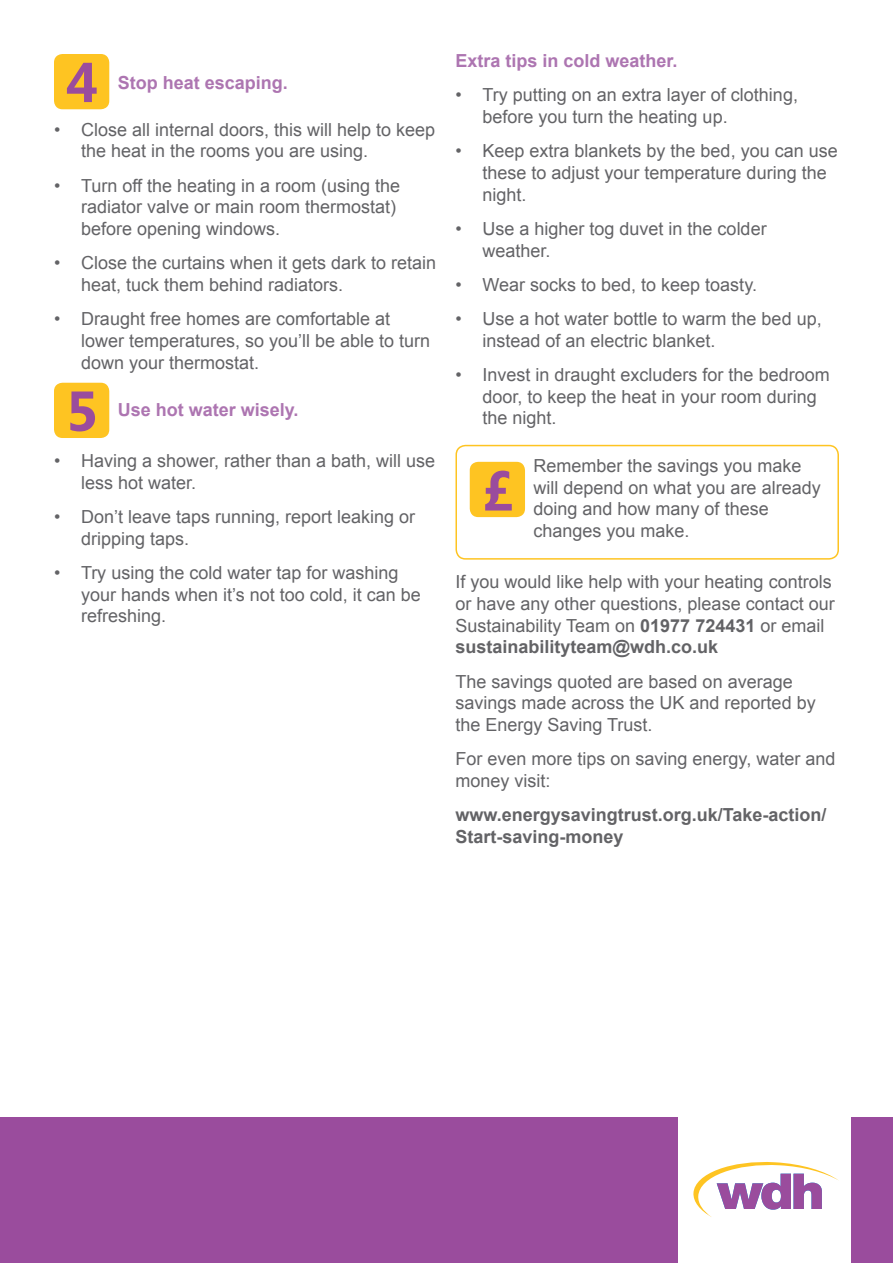
<style>
.page{position:relative;width:893px;height:1263px;background:#fff}
.page>*{position:absolute;margin:0;border:0;box-sizing:border-box;transform-origin:0 0}
.t1{font:700 56.1px "Lao UI";color:#9a4c9d}
.main{font:18px/21.6px "Arial";color:#636366}
.main-2{font:700 18px/21.6px "Arial";color:#636366}
.Sub_title{font:700 18px "Arial";color:#ad75b1}
.s1{font-weight:700}
</style>
<div class="page">
<div style="left:0;top:1117px;width:893px;height:146px;background:#9a4c9d"></div>
<div style="left:678px;top:1106px;width:172px;height:157px;background:#fff"></div>
<svg style="left:693px;top:1162px;width:146px;height:55px"></svg>
<div style="left:54px;top:54px;width:55px;height:55px;background:#fec422;border-radius:9px"></div>
<div style="left:54px;top:383px;width:55px;height:55px;background:#fec422;border-radius:9px"></div>
<div style="left:455px;top:445px;width:384px;height:115px;border:2px solid #fec422;border-radius:9px"></div>
<div style="left:470px;top:462px;width:55px;height:55px;background:#fec422;border-radius:9px"></div>
<p class="t1" style="left:66px;top:45px;width:34px">4</p>
<p class="Sub_title" style="left:118px;top:70px;width:172px">Stop heat escaping.</p>
<p class="main" style="left:81px;top:119px;width:356px;text-indent:-27px">• Close all internal doors, this will help to keep the heat in the rooms you are using.</p>
<p class="main" style="left:81px;top:175px;width:321px;text-indent:-27px">• Turn off the heating in a room (using the radiator valve or main room thermostat) before opening windows.</p>
<p class="main" style="left:81px;top:252px;width:357px;text-indent:-27px">• Close the curtains when it gets dark to retain heat, tuck them behind radiators.</p>
<p class="main" style="left:81px;top:308px;width:351px;text-indent:-27px">• Draught free homes are comfortable at lower temperatures, so you’ll be able to turn down your thermostat.</p>
<p class="Sub_title" style="left:118px;top:397px;width:182px">Use hot water wisely.</p>
<p class="main" style="left:81px;top:450px;width:356px;text-indent:-27px">• Having a shower, rather than a bath, will use less hot water.</p>
<p class="main" style="left:81px;top:506px;width:336px;text-indent:-27px">• Don’t leave taps running, report leaking or dripping taps.</p>
<p class="main" style="left:81px;top:562px;width:341px;text-indent:-27px">• Try using the cold water tap for washing your hands when it’s not too cold, it can be refreshing.</p>
<p class="t1" style="left:66px;top:373px;width:34px">5</p>
<p class="Sub_title" style="left:455px;top:49px;width:224px">Extra tips in cold weather.</p>
<p class="main" style="left:482px;top:85px;width:317px;text-indent:-27px">• Try putting on an extra layer of clothing, before you turn the heating up.</p>
<p class="main" style="left:482px;top:140px;width:357px;text-indent:-27px">• Keep extra blankets by the bed, you can use these to adjust your temperature during the night.</p>
<p class="main" style="left:482px;top:218px;width:286px;text-indent:-27px">• Use a higher tog duvet in the colder weather.</p>
<p class="main" style="left:455px;top:274px;width:303px">• Wear socks to bed, to keep toasty.</p>
<p class="main" style="left:482px;top:308px;width:341px;text-indent:-27px">• Use a hot water bottle to warm the bed up, instead of an electric blanket.</p>
<p class="main" style="left:482px;top:364px;width:349px;text-indent:-27px">• Invest in draught excluders for the bedroom door, to keep the heat in your room during the night.</p>
<p class="t1" style="left:481px;top:453px;width:34px">£</p>
<p class="main" style="left:533px;top:455px;width:289px">Remember the savings you make will depend on what you are already doing and how many of these changes you make.</p>
<p class="main" style="left:455px;top:571px;width:381px">If you would like help with your heating controls or have any other questions, please contact our Sustainability Team on <span class="s1">01977 724431</span> or email <span class="s1">sustainabilityteam@wdh.co.uk</span></p>
<p class="main" style="left:455px;top:671px;width:362px">The savings quoted are based on average savings made across the UK and reported by the Energy Saving Trust.</p>
<p class="main" style="left:455px;top:748px;width:381px">For even more tips on saving energy, water and money visit:</p>
<p class="main-2" style="left:455px;top:804px;width:373px">www.energysavingtrust.org.uk/Take-action/<br>Start-saving-money</p>
</div>
